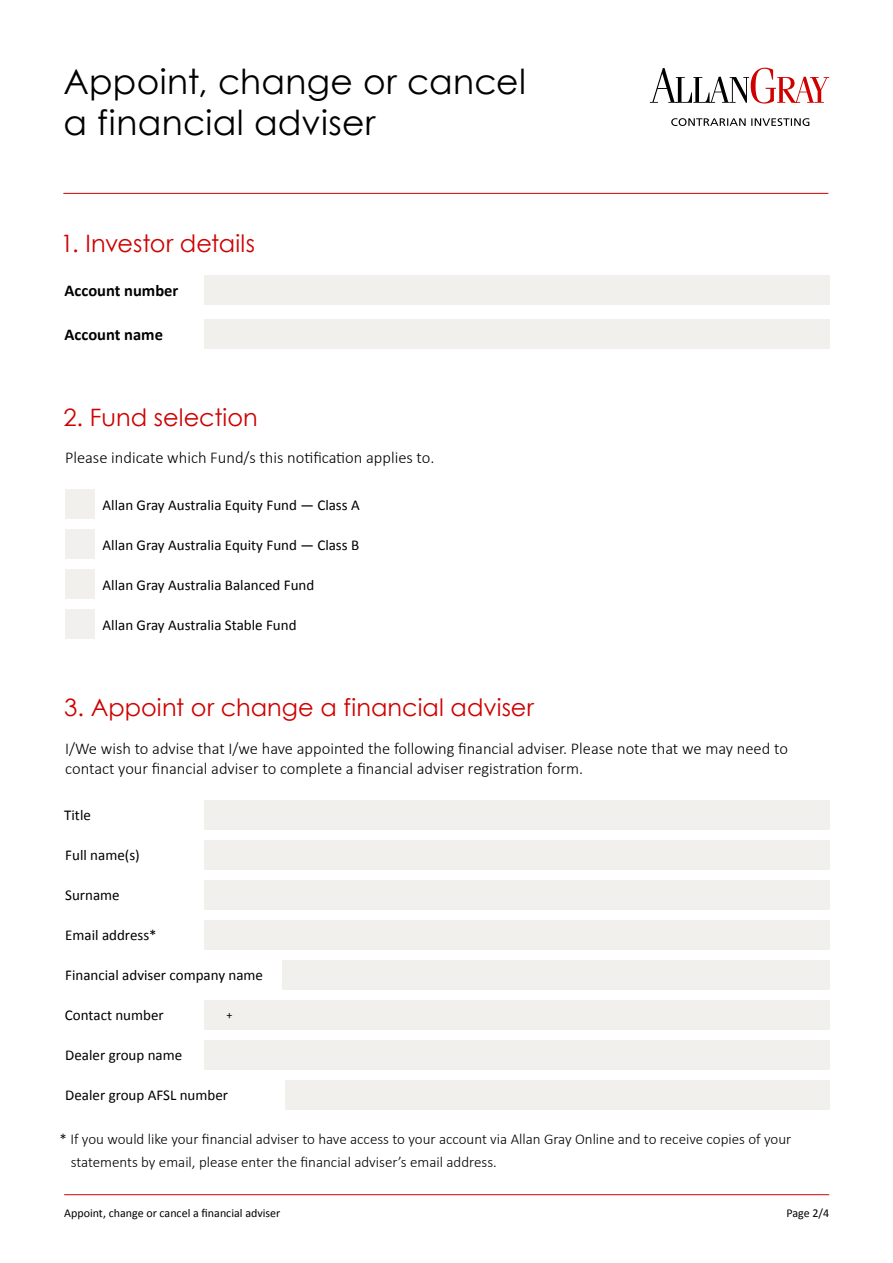
<style>
.page{position:relative;width:893px;height:1263px;background:#fff}
.page>*{position:absolute;margin:0;border:0;box-sizing:border-box;transform-origin:0 0}
.t1{font:34.5px/40.5px "Century Gothic";letter-spacing:.01em;color:#000}
.t2{font:24px "Century Gothic";color:#cf0000}
.t3{font:300 16.5px/20.2px "Calibri";color:#000}
.t4{font:700 16.5px "Calibri";color:#000}
.t5{font:15px "Calibri";color:#000}
.t6{font:300 15px/22.5px "Calibri";color:#000}
.t7{font:12px "Calibri";color:#000}
</style>
<div class="page">
<hr style="left:64px;top:1194px;width:765px;height:1px;background:#cf0000">
<hr style="left:63px;top:193px;width:765px;height:1px;background:#cf0000">
<svg style="left:671px;top:118px;width:138px;height:8px"></svg>
<svg style="left:650px;top:68px;width:179px;height:36px"></svg>
<div style="left:204px;top:275px;width:625px;height:30px;background:#f1f0ed"></div>
<div style="left:204px;top:319px;width:625px;height:30px;background:#f1f0ed"></div>
<div style="left:65px;top:489px;width:29px;height:30px;background:#f1f0ed"></div>
<div style="left:65px;top:529px;width:29px;height:30px;background:#f1f0ed"></div>
<div style="left:65px;top:569px;width:29px;height:30px;background:#f1f0ed"></div>
<div style="left:65px;top:609px;width:29px;height:30px;background:#f1f0ed"></div>
<div style="left:204px;top:800px;width:625px;height:29px;background:#f1f0ed"></div>
<div style="left:204px;top:840px;width:625px;height:29px;background:#f1f0ed"></div>
<div style="left:204px;top:880px;width:625px;height:29px;background:#f1f0ed"></div>
<div style="left:204px;top:920px;width:625px;height:29px;background:#f1f0ed"></div>
<div style="left:282px;top:960px;width:547px;height:29px;background:#f1f0ed"></div>
<div style="left:204px;top:1000px;width:625px;height:29px;background:#f1f0ed"></div>
<div style="left:204px;top:1040px;width:625px;height:29px;background:#f1f0ed"></div>
<div style="left:285px;top:1080px;width:544px;height:29px;background:#f1f0ed"></div>
<h1 class="t1" style="left:63px;top:61px;width:464px">Appoint, change or cancel a financial adviser</h1>
<h2 class="t2" style="left:60px;top:229px;width:196px">1. Investor details</h2>
<p class="t4" style="left:65px;top:280px;width:115px">Account number</p>
<p class="t4" style="left:65px;top:324px;width:100px">Account name</p>
<h2 class="t2" style="left:63px;top:403px;width:196px">2. Fund selection</h2>
<p class="t3" style="left:65px;top:448px;width:371px">Please indicate which Fund/s this notification applies to.</p>
<p class="t5" style="left:103px;top:495px;width:259px">Allan Gray Australia Equity Fund — Class A</p>
<p class="t5" style="left:103px;top:535px;width:258px">Allan Gray Australia Equity Fund — Class B</p>
<p class="t5" style="left:103px;top:575px;width:213px">Allan Gray Australia Balanced Fund</p>
<p class="t5" style="left:103px;top:615px;width:195px">Allan Gray Australia Stable Fund</p>
<h2 class="t2" style="left:64px;top:693px;width:471px">3. Appoint or change a financial adviser</h2>
<p class="t3" style="left:65px;top:738px;width:724px">I/We wish to advise that I/we have appointed the following financial adviser. Please note that we may need to contact your financial adviser to complete a financial adviser registration form.</p>
<p class="t5" style="left:64px;top:806px;width:28px">Title</p>
<p class="t5" style="left:65px;top:846px;width:76px">Full name(s)</p>
<p class="t5" style="left:65px;top:886px;width:56px">Surname</p>
<p class="t5" style="left:65px;top:926px;width:93px">Email address*</p>
<p class="t5" style="left:65px;top:966px;width:199px">Financial adviser company name</p>
<p class="t5" style="left:65px;top:1006px;width:100px">Contact number</p>
<p class="t7" style="left:226px;top:1008px;width:7px">+</p>
<p class="t5" style="left:65px;top:1046px;width:119px">Dealer group name</p>
<p class="t5" style="left:65px;top:1086px;width:164px">Dealer group AFSL number</p>
<p class="t6" style="left:71px;top:1128px;width:722px;text-indent:-11px">* If you would like your financial adviser to have access to your account via Allan Gray Online and to receive copies of your statements by email, please enter the financial adviser’s email address.</p>
<p class="t7" style="left:64px;top:1205px;width:218px">Appoint, change or cancel a financial adviser</p>
<p class="t7" style="left:786px;top:1205px;width:44px">Page 2/4</p>
</div>
